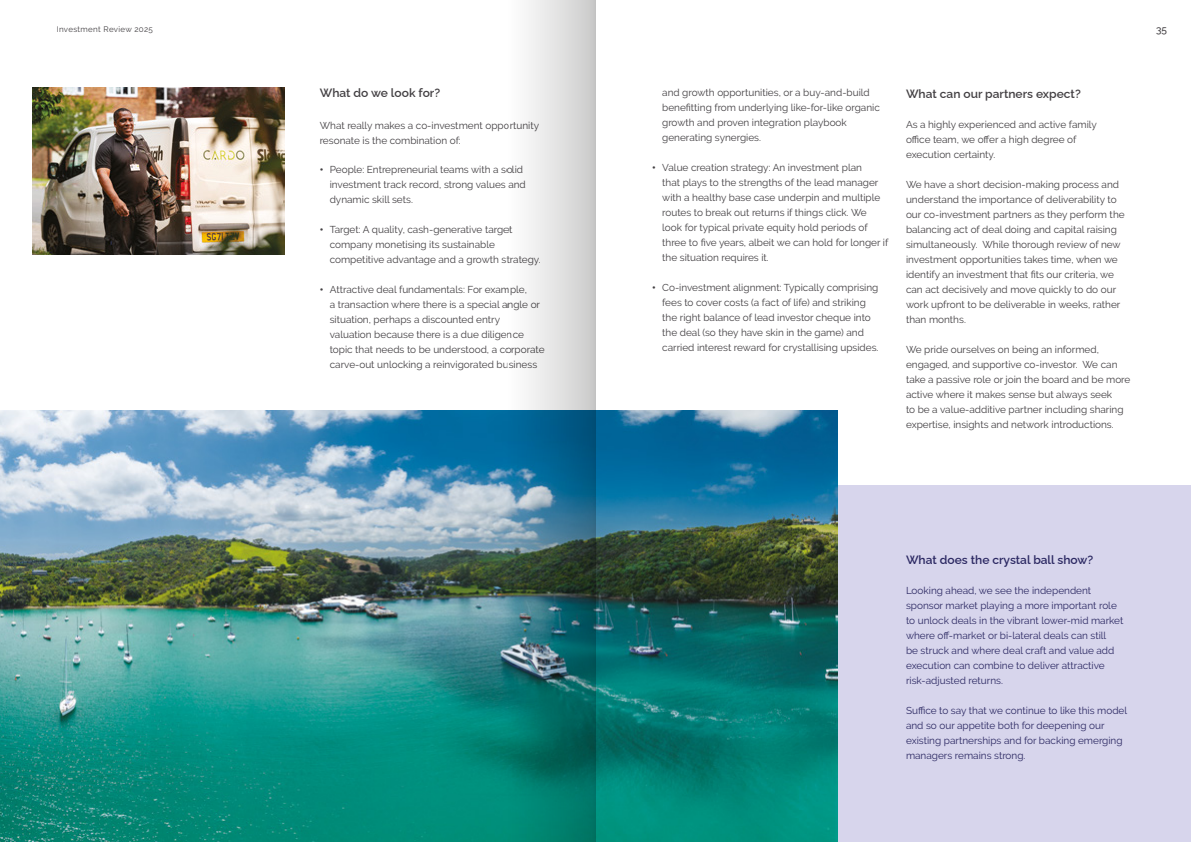
<style>
.page{position:relative;width:1191px;height:842px;background:#fff}
.page>*{position:absolute;margin:0;border:0;box-sizing:border-box;transform-origin:0 0}
.t1{font:600 12px "Raleway";color:#423f42}
.t2{font:600 12px "Raleway";color:#2b2862}
.t3{font:10px/15px "Raleway";color:#423f42}
.t4{font:10px/15px "Raleway";color:#2b2862}
.t5{font:500 10px "Raleway";color:#423f42}
.t6{font:8px "Raleway";letter-spacing:.04em;color:#423f42}
.s1{font-weight:900}
</style>
<div class="page">
<div style="left:838px;top:485px;width:353px;height:357px;background:#d7d5ec"></div>
<img style="left:33px;top:87px;width:252px;height:168px">
<img style="left:0;top:410px;width:838px;height:432px">
<svg style="left:507px;top:0;width:88px;height:842px"></svg>
<p class="t6" style="left:57px;top:25px;width:98px">Investment Review 2025</p>
<p class="t5" style="left:1156px;top:24px;width:12px">35</p>
<p class="t1" style="left:320px;top:83px;width:122px">What do we look for?</p>
<p class="t3" style="left:320px;top:118px;width:221px">What really makes a co-investment opportunity resonate is the combination of:</p>
<p class="t3" style="left:330px;top:162px;width:198px;text-indent:-10px"><span class="s1">•</span> People: Entrepreneurial teams with a solid investment track record, strong values and dynamic skill sets.</p>
<p class="t3" style="left:330px;top:222px;width:212px;text-indent:-10px"><span class="s1">•</span> Target: A quality, cash-generative target company monetising its sustainable competitive advantage and a growth strategy.</p>
<p class="t3" style="left:330px;top:282px;width:216px;text-indent:-10px"><span class="s1">•</span> Attractive deal fundamentals: For example,<br>a transaction where there is a special angle or situation, perhaps a discounted entry valuation because there is a due diligence topic that needs to be understood, a corporate carve-out unlocking a reinvigorated business</p>
<p class="t3" style="left:662px;top:85px;width:219px">and growth opportunities, or a buy-and-build benefitting from underlying like-for-like organic growth and proven integration playbook generating synergies.</p>
<p class="t3" style="left:662px;top:160px;width:228px;text-indent:-10px"><span class="s1">•</span> Value creation strategy: An investment plan<br>that plays to the strengths of the lead manager with a healthy base case underpin and multiple routes to break out returns if things click. We look for typical private equity hold periods of three to five years, albeit we can hold for longer if the situation requires it.</p>
<p class="t3" style="left:662px;top:280px;width:218px;text-indent:-10px"><span class="s1">•</span> Co-investment alignment: Typically comprising fees to cover costs (a fact of life) and striking the right balance of lead investor cheque into the deal (so they have skin in the game) and carried interest reward for crystallising upsides.</p>
<p class="t1" style="left:906px;top:84px;width:176px">What can our partners expect?</p>
<p class="t3" style="left:906px;top:117px;width:192px">As a highly experienced and active family office team, we offer a high degree of execution certainty.</p>
<p class="t3" style="left:906px;top:177px;width:220px">We have a short decision-making process and understand the importance of deliverability to our co-investment partners as they perform the balancing act of deal doing and capital raising simultaneously. While thorough review of new investment opportunities takes time, when we identify an investment that fits our criteria, we can act decisively and move quickly to do our work upfront to be deliverable in weeks, rather than months.</p>
<p class="t3" style="left:906px;top:342px;width:226px">We pride ourselves on being an informed, engaged, and supportive co-investor. We can take a passive role or join the board and be more active where it makes sense but always seek<br>to be a value-additive partner including sharing expertise, insights and network introductions.</p>
<p class="t2" style="left:906px;top:550px;width:189px">What does the crystal ball show?</p>
<p class="t4" style="left:906px;top:583px;width:219px">Looking ahead, we see the independent sponsor market playing a more important role to unlock deals in the vibrant lower-mid market where off-market or bi-lateral deals can still<br>be struck and where deal craft and value add execution can combine to deliver attractive risk-adjusted returns.</p>
<p class="t4" style="left:906px;top:703px;width:223px">Suffice to say that we continue to like this model and so our appetite both for deepening our existing partnerships and for backing emerging managers remains strong.</p>
</div>
